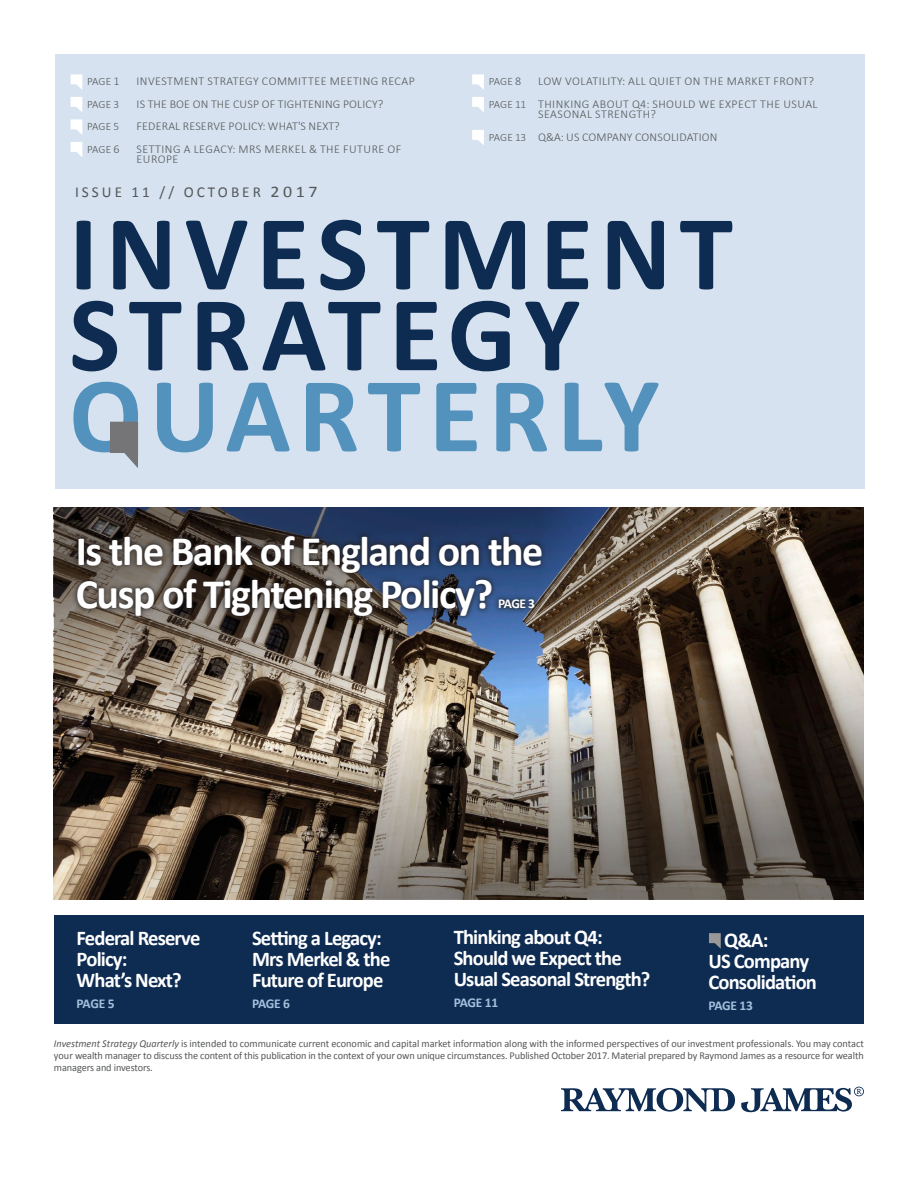
<style>
.page{position:relative;width:918px;height:1188px;background:#fff}
.page>*{position:absolute;margin:0;border:0;box-sizing:border-box;transform-origin:0 0}
.t1{font:700 108px/81px "Calibri";letter-spacing:.07em;color:#0e2b51}
.t2{font:700 42px/43.5px "Calibri";letter-spacing:-.035em;color:#fff}
.t3{font:700 21px/21px "Calibri";letter-spacing:-.04em;color:#fff}
.t4{font:15.15px "Calibri";letter-spacing:.2em;color:#545759}
.t5{font:700 13.5px "Calibri";letter-spacing:-.03em;color:#a1c0db}
.t6{font:700 13.5px "Calibri";color:#fff}
.Headline{font:300 12px/10.5px "Calibri";letter-spacing:.04em;color:#545759}
.Headline-2{font:300 12px "Calibri";letter-spacing:.015em;color:#545759}
.Headline-3{font:300 11.25px "Calibri";letter-spacing:.01em;color:#545759}
.t7{font:10.5px/12px "Calibri";letter-spacing:-.01em;color:#555759;text-align:justify}
.s1{font-size:12px}
.s2{font-size:11.25px}
.s3{font-size:16.2px}
.s4{color:#5292bd}
.s5{font-style:italic}
</style>
<div class="page">
<img style="left:54px;top:507px;width:810px;height:392px">
<div style="left:55px;top:54px;width:810px;height:435px;background:#d6e2ef"></div>
<svg style="left:561px;top:1088px;width:174px;height:24px"></svg>
<svg style="left:741px;top:1087px;width:123px;height:26px"></svg>
<div style="left:54px;top:915px;width:810px;height:109px;background:#0e2b51"></div>
<svg style="left:709px;top:933px;width:12px;height:16px"></svg>
<svg style="left:110px;top:422px;width:28px;height:46px"></svg>
<svg style="left:71px;top:74px;width:11px;height:15px"></svg>
<svg style="left:71px;top:97px;width:11px;height:15px"></svg>
<svg style="left:71px;top:119px;width:11px;height:15px"></svg>
<svg style="left:71px;top:142px;width:11px;height:15px"></svg>
<svg style="left:472px;top:74px;width:12px;height:16px"></svg>
<svg style="left:472px;top:97px;width:12px;height:15px"></svg>
<svg style="left:472px;top:130px;width:12px;height:15px"></svg>
<p class="Headline-3" style="left:87px;top:75px;width:34px">PAGE <span class="s1">1</span></p>
<p class="Headline" style="left:137px;top:76px;width:280px">INVESTMENT STRATEGY COMMITTEE MEETING RECAP</p>
<p class="Headline-3" style="left:87px;top:97px;width:34px">PAGE 3</p>
<p class="Headline-2" style="left:137px;top:97px;width:248px">IS THE BOE ON THE CUSP OF TIGHTENING POLICY?</p>
<p class="Headline-3" style="left:87px;top:120px;width:34px">PAGE 5</p>
<p class="Headline-2" style="left:137px;top:119px;width:205px">FEDERAL RESERVE POLICY: WHAT'S NEXT?</p>
<p class="Headline-3" style="left:87px;top:142px;width:34px">PAGE <span class="s1">6</span></p>
<p class="Headline" style="left:137px;top:144px;width:266px">SETTING A LEGACY: MRS MERKEL &amp; THE FUTURE OF<br>EUROPE</p>
<p class="Headline-3" style="left:489px;top:75px;width:34px">PAGE <span class="s1">8</span></p>
<p class="Headline" style="left:538px;top:76px;width:277px">LOW VOLATILITY: ALL QUIET ON THE MARKET FRONT?</p>
<p class="Headline" style="left:538px;top:99px;width:281px;text-indent:-49px"><span class="s2">PAGE 11</span> THINKING ABOUT Q4: SHOULD WE EXPECT THE USUAL<br>SEASONAL STRENGTH?</p>
<p class="Headline-2" style="left:489px;top:130px;width:230px"><span class="s2">PAGE 13</span> Q&amp;A: US COMPANY CONSOLIDATION</p>
<p class="t4" style="left:75px;top:182px;width:244px">ISSUE 11 // OCTOBER <span class="s3">2017</span></p>
<p class="t1" style="left:69px;top:213px;width:665px">INVESTMENT<br>STRATEGY<br><span class="s4">OUARTERLY</span></p>
<p class="t2" style="left:76px;top:529px;width:469px">Is the Bank of England on the<br>Cusp of Tightening Policy?</p>
<p class="t6" style="left:498px;top:595px;width:39px">PAGE 3</p>
<p class="t3" style="left:454px;top:927px;width:198px">Thinking about Q4:<br>Should we Expect the<br>Usual Seasonal Strength?</p>
<p class="t5" style="left:454px;top:994px;width:46px">PAGE 11</p>
<p class="t3" style="left:77px;top:928px;width:125px">Federal Reserve<br>Policy:<br>What’s Next?</p>
<p class="t5" style="left:77px;top:995px;width:40px">PAGE 5</p>
<p class="t7" style="left:54px;top:1038px;width:811px"><span class="s5">Investment Strategy Quarterly</span> is intended to communicate current economic and capital market information along with the informed perspectives of our investment professionals. You may contact your wealth manager to discuss the content of this publication in the context of your own unique circumstances. Published October 2017. Material prepared by Raymond James as a resource for wealth managers and investors.</p>
<p class="t3" style="left:252px;top:928px;width:140px">Setting a Legacy:<br>Mrs Merkel &amp; the<br>Future of Europe</p>
<p class="t5" style="left:252px;top:995px;width:40px">PAGE 6</p>
<p class="t3" style="left:708px;top:930px;width:110px;text-indent:16px">Q&amp;A:<br>US Company<br>Consolidation</p>
<p class="t5" style="left:708px;top:997px;width:46px">PAGE 13</p>
</div>
